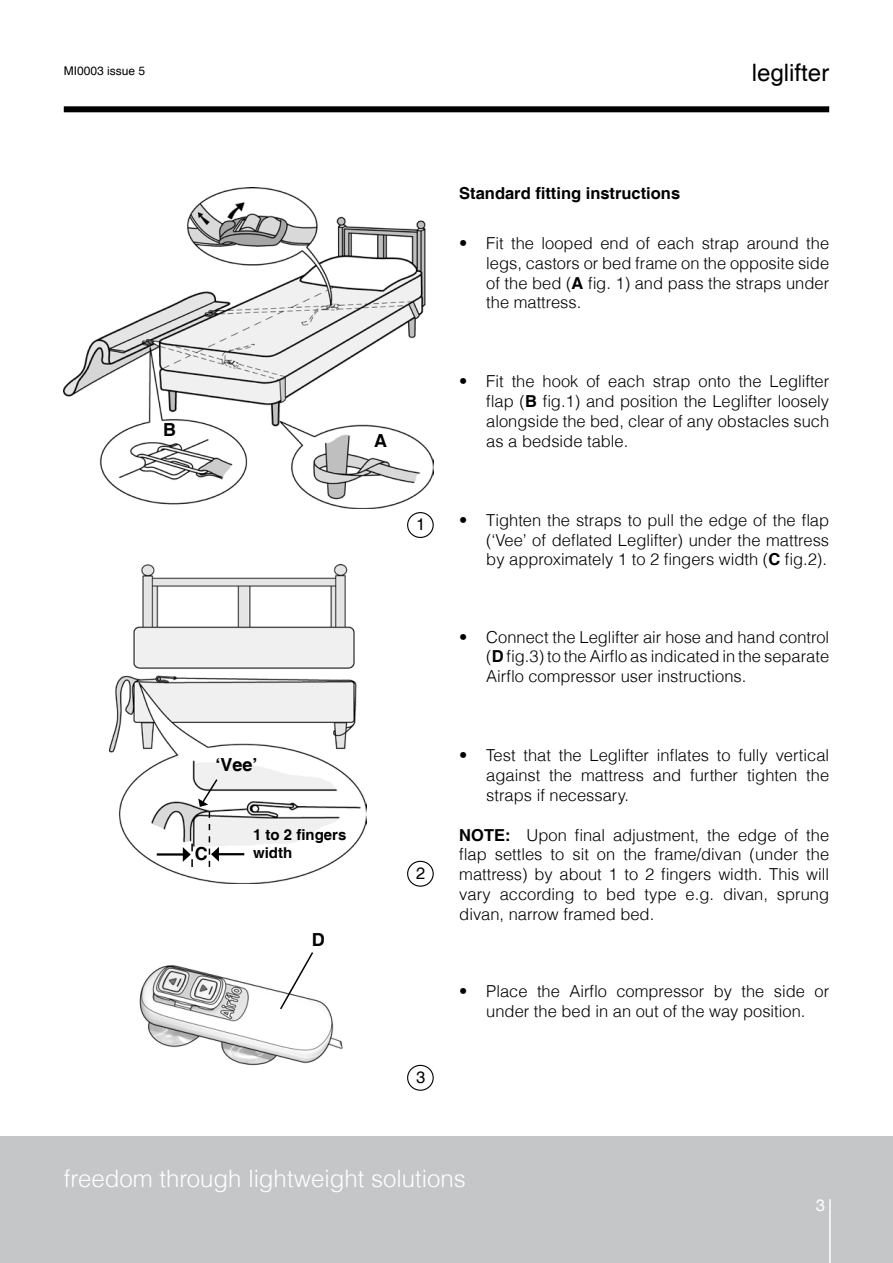
<style>
.page{position:relative;width:893px;height:1263px;background:#fff}
.page>*{position:absolute;margin:0;border:0;box-sizing:border-box;transform-origin:0 0}
.t1{font:300 24px "Helvetica";color:#fff}
.t2{font:24px "Helvetica";color:#000}
.t3{font:700 18px "Helvetica";color:#000}
.t4{font:300 16.5px/19.8px "Helvetica";color:#000;text-align:justify}
.t5{font:700 16.5px "Helvetica";color:#000}
.t6{font:16.5px "Helvetica";color:#000}
.t7{font:16.5px "Helvetica";color:#fff}
.t8{font:700 15px/18px "Helvetica";color:#000}
.t9{font:12px "Helvetica";color:#000}
.s1{font-weight:700}
</style>
<div class="page">
<img style="left:109px;top:564px;width:257px;height:319px">
<img style="left:64px;top:187px;width:370px;height:321px">
<div style="left:0;top:1136px;width:893px;height:127px;background:#c5c6c8"></div>
<div style="left:64px;top:106px;width:765px;height:6px;background:#000"></div>
<hr style="left:829px;top:1199px;width:2px;height:64px;background:#fff">
<div style="left:407px;top:861px;width:27px;height:26px;border:1px solid #000;border-radius:50%"></div>
<div style="left:407px;top:1065px;width:27px;height:26px;border:1px solid #000;border-radius:50%"></div>
<div style="left:407px;top:512px;width:27px;height:26px;border:1px solid #000;border-radius:50%"></div>
<img style="left:139px;top:965px;width:204px;height:101px">
<svg style="left:279px;top:952px;width:36px;height:59px"></svg>
<hr style="left:157px;top:853px;width:28px;height:2px;background:#000">
<hr style="left:217px;top:853px;width:27px;height:2px;background:#000">
<svg style="left:183px;top:777px;width:36px;height:90px"></svg>
<p class="t9" style="left:64px;top:63px;width:83px">MI0003 issue 5</p>
<h1 class="t2" style="left:752px;top:59px;width:79px">leglifter</h1>
<p class="t3" style="left:163px;top:419px;width:14px">B</p>
<p class="t3" style="left:374px;top:429px;width:14px">A</p>
<p class="t6" style="left:416px;top:515px;width:11px">1</p>
<p class="t3" style="left:215px;top:754px;width:44px">‘Vee’</p>
<p class="t3" style="left:195px;top:843px;width:14px">C</p>
<p class="t8" style="left:253px;top:827px;width:95px">1 to 2 fingers width</p>
<p class="t3" style="left:312px;top:928px;width:14px">D</p>
<p class="t6" style="left:416px;top:864px;width:11px">2</p>
<p class="t6" style="left:416px;top:1068px;width:11px">3</p>
<p class="t5" style="left:459px;top:183px;width:222px">Standard fitting instructions</p>
<p class="t4" style="left:486px;top:233px;width:344px">Fit the looped end of each strap around the legs, castors or bed frame on the opposite side of the bed (<span class="s1">A</span> fig. 1) and pass the straps under the mattress.</p>
<p class="t4" style="left:459px;top:233px;width:10px">•</p>
<p class="t4" style="left:459px;top:371px;width:10px">•</p>
<p class="t4" style="left:486px;top:371px;width:344px">Fit the hook of each strap onto the Leglifter flap (<span class="s1">B</span> fig.1) and position the Leglifter loosely alongside the bed, clear of any obstacles such as a bedside table.</p>
<p class="t4" style="left:459px;top:510px;width:10px">•</p>
<p class="t4" style="left:486px;top:510px;width:344px">Tighten the straps to pull the edge of the flap (‘Vee’ of deflated Leglifter) under the mattress by approximately 1 to 2 fingers width (<span class="s1">C</span> fig.2).</p>
<p class="t4" style="left:459px;top:627px;width:10px">•</p>
<p class="t4" style="left:486px;top:627px;width:344px">Connect the Leglifter air hose and hand control (<span class="s1">D</span> fig.3) to the Airflo as indicated in the separate Airflo compressor user instructions.</p>
<p class="t4" style="left:486px;top:745px;width:344px">Test that the Leglifter inflates to fully vertical against the mattress and further tighten the straps if necessary.</p>
<p class="t4" style="left:459px;top:825px;width:371px"><span class="s1">NOTE:</span> Upon final adjustment, the edge of the flap settles to sit on the frame/divan (under the mattress) by about 1 to 2 fingers width. This will vary according to bed type e.g. divan, sprung divan, narrow framed bed.</p>
<p class="t4" style="left:459px;top:745px;width:10px">•</p>
<p class="t4" style="left:459px;top:981px;width:10px">•</p>
<p class="t4" style="left:486px;top:981px;width:344px">Place the Airflo compressor by the side or under the bed in an out of the way position.</p>
<h1 class="t1" style="left:64px;top:1163px;width:403px">freedom through lightweight solutions</h1>
<p class="t7" style="left:816px;top:1196px;width:11px">3</p>
</div>
